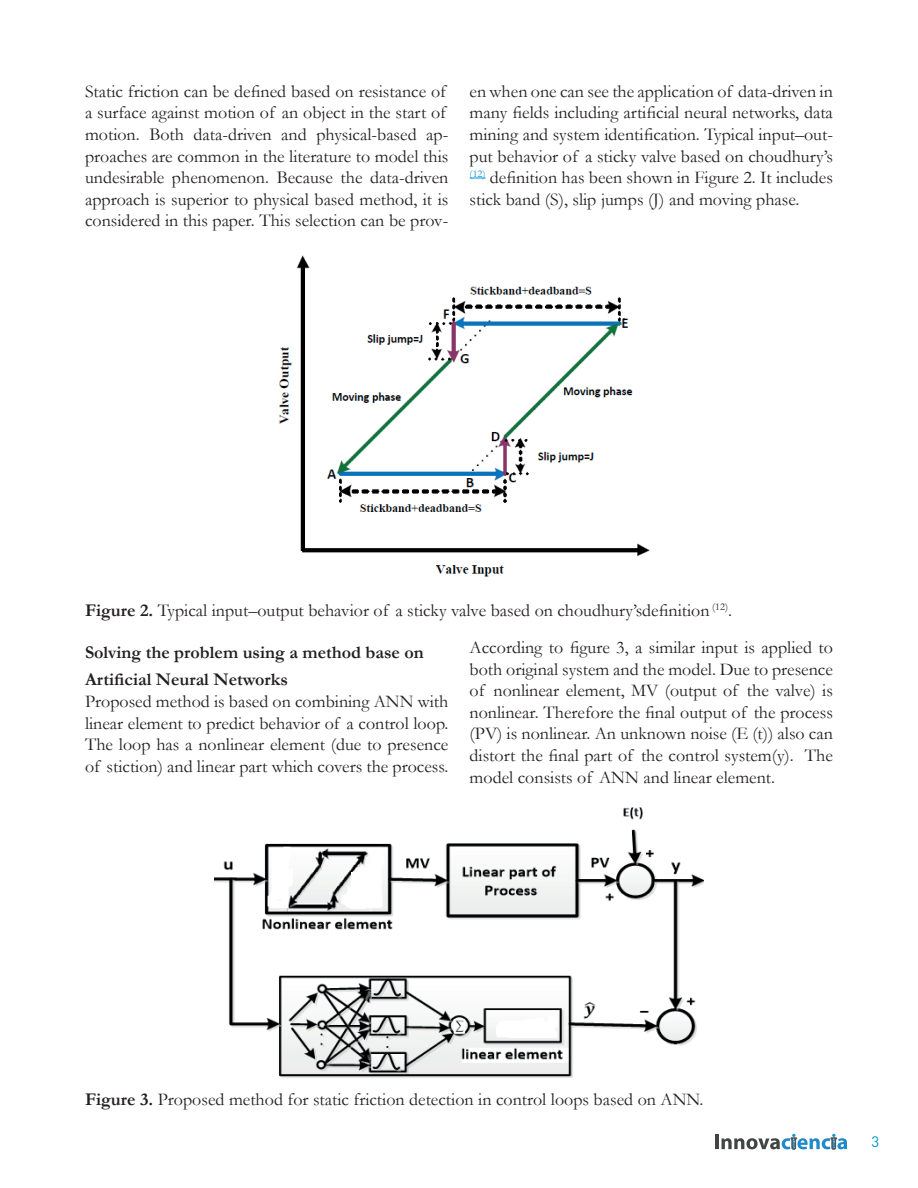
<style>
.page{position:relative;width:918px;height:1188px;background:#fff}
.page>*{position:absolute;margin:0;border:0;box-sizing:border-box;transform-origin:0 0}
.Normal_wrd_25{font:18px/21.6px "Garamond";color:#231f20;text-align:justify}
.Normal_wrd_25-2{font:700 18px/27px "Garamond";color:#231f20}
.t1{font:15px "DIN Pro";color:#0092d8}
.s1{font-weight:700}
</style>
<div class="page">
<hr style="left:715px;top:1134px;width:4px;height:15px;background:#424545">
<svg style="left:721px;top:1134px;width:126px;height:15px"></svg>
<svg style="left:470px;top:178px;width:16px;height:1px"></svg>
<img style="left:279px;top:255px;width:371px;height:322px">
<img style="left:214px;top:808px;width:490px;height:270px">
<p class="Normal_wrd_25" style="left:85px;top:80px;width:365px;text-align:left">Static friction can be defined based on resistance of a surface against motion of an object in the start of motion. Both data-driven and physical-based ap&shy;proaches are common in the literature to model this undesirable phenomenon. Because the data-driven approach is superior to physical based method, it is considered in this paper. This selection can be prov-</p>
<p class="Normal_wrd_25" style="left:470px;top:80px;width:365px">en when one can see the application of data-driven in many fields including artificial neural networks, data mining and system identification. Typical input–out&shy;put behavior of a sticky valve based on choudhury’s <sup>(12)</sup> definition has been shown in Figure 2. It includes stick band (S), slip jumps (J) and moving phase.</p>
<p class="Normal_wrd_25" style="left:85px;top:599px;width:649px"><span class="s1">Figure 2.</span> Typical input–output behavior of a sticky valve based on choudhury’sdefinition <sup>(12)</sup>.</p>
<p class="Normal_wrd_25-2" style="left:85px;top:639px;width:340px">Solving the problem using a method base on<br>Artificial Neural Networks</p>
<p class="Normal_wrd_25" style="left:85px;top:690px;width:365px">Proposed method is based on combining ANN with linear element to predict behavior of a control loop.<br>The loop has a nonlinear element (due to presence of stiction) and linear part which covers the process.</p>
<p class="Normal_wrd_25" style="left:470px;top:636px;width:365px">According to figure 3, a similar input is applied to both original system and the model. Due to presence of nonlinear element, MV (output of the valve) is nonlinear. Therefore the final output of the process (PV) is nonlinear. An unknown noise (E (t)) also can distort the final part of the control system(y). The model consists of ANN and linear element.</p>
<p class="Normal_wrd_25" style="left:85px;top:1088px;width:620px"><span class="s1">Figure 3.</span> Proposed method for static friction detection in control loops based on ANN.</p>
<p class="t1" style="left:872px;top:1131px;width:9px">3</p>
</div>
